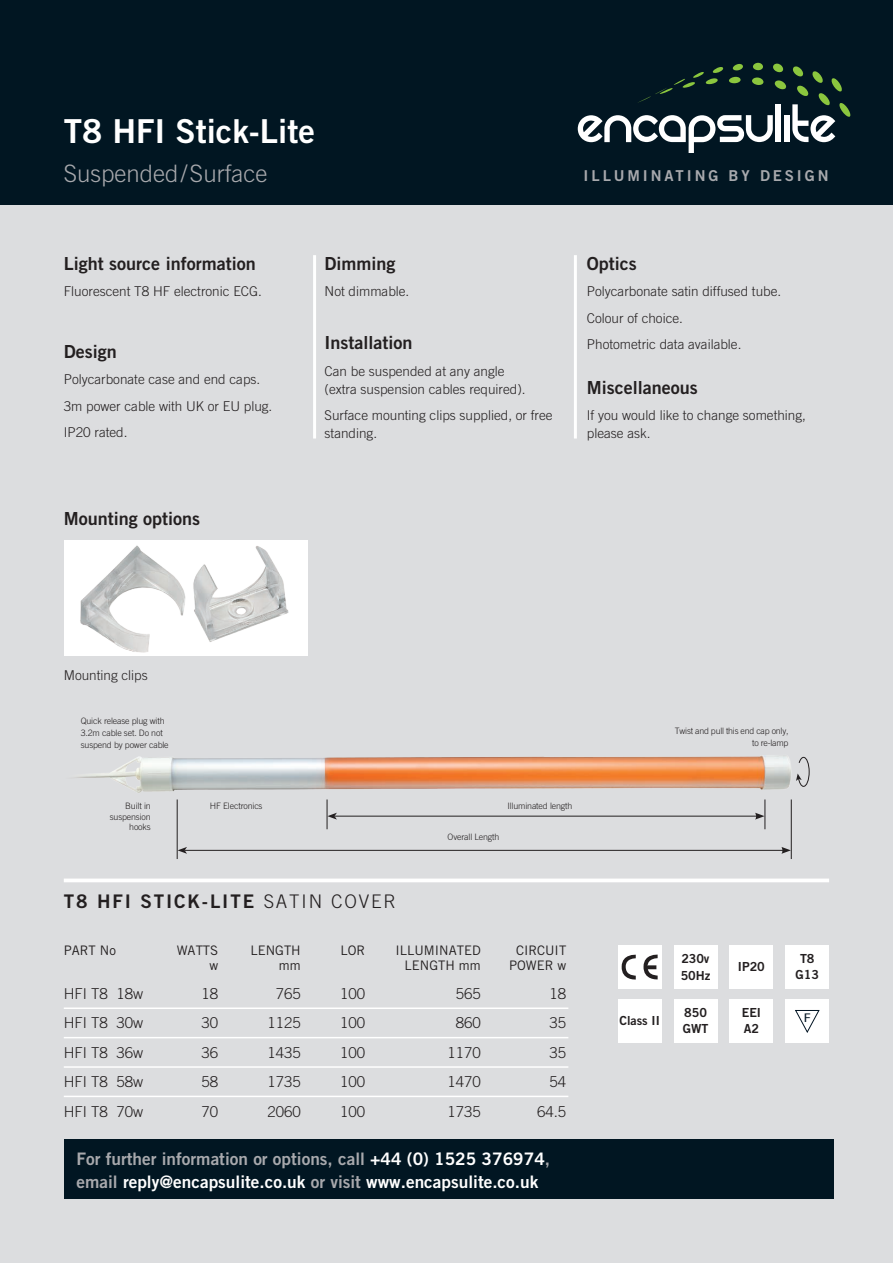
<style>
.page{position:relative;width:893px;height:1263px;background:#dcdddf}
.page>*{position:absolute;margin:0;border:0;box-sizing:border-box;transform-origin:0 0}
.t1{font:33px "Trade Gothic Bold Two";color:#fff}
.t2{font:300 24px "Trade Gothic";color:#a8a9ad}
.t3{font:18.75px "Trade Gothic Bold Two";letter-spacing:.1em;color:#231f20}
.t4{font:18px "Trade Gothic Bold Two";color:#231f20}
.t5{font:17.25px/22.5px "Trade Gothic Bold Two";color:#fff}
.t6{font:300 15px "Trade Gothic";color:#231f20}
.t7{font:15px "Trade Gothic Bold Two";letter-spacing:.19em;color:#a8a9ad}
.t8{font:300 13.5px/26.5px "Trade Gothic";color:#231f20}
.t9{font:13.2px "Trade Gothic";color:#231f20}
.t10{font:12.75px "Myriad Pro";color:#001322;scale:1.16 1}
.t11{font:12.45px/16px "Trade Gothic Bold Two";color:#231f20}
.t12{font:300 8.85px/11.7px "Trade Gothic";letter-spacing:-.015em;color:#231f20;text-align:right}
.s1{font-family:"Trade Gothic";font-weight:300}
.s2{color:#a8a9ad}
</style>
<div class="page">
<div style="left:0;top:0;width:893px;height:204px;background:#011622"></div>
<div style="left:64px;top:540px;width:244px;height:116px;background:#fff"></div>
<img style="left:193px;top:546px;width:96px;height:96px">
<img style="left:80px;top:545px;width:106px;height:108px">
<svg style="left:578px;top:115px;width:195px;height:38px"></svg>
<div style="left:776px;top:104px;width:5px;height:38px;background:#fff"></div>
<div style="left:784px;top:115px;width:5px;height:27px;background:#fff"></div>
<div style="left:753px;top:63px;width:10px;height:7px;background:#8bc63e;border-radius:50%"></div>
<svg style="left:773px;top:63px;width:10px;height:10px"></svg>
<svg style="left:638px;top:64px;width:105px;height:39px"></svg>
<div style="left:752px;top:77px;width:11px;height:8px;background:#8bc63e;border-radius:50%"></div>
<svg style="left:775px;top:80px;width:11px;height:10px"></svg>
<svg style="left:792px;top:66px;width:59px;height:76px"></svg>
<div style="left:64px;top:1140px;width:769px;height:59px;background:#011622"></div>
<div style="left:618px;top:945px;width:43px;height:44px;background:#fff"></div>
<svg style="left:621px;top:954px;width:15px;height:26px"></svg>
<svg style="left:643px;top:954px;width:15px;height:26px"></svg>
<div style="left:674px;top:945px;width:43px;height:44px;background:#fff"></div>
<div style="left:785px;top:945px;width:44px;height:44px;background:#fff"></div>
<div style="left:618px;top:999px;width:43px;height:43px;background:#fff"></div>
<div style="left:674px;top:999px;width:43px;height:43px;background:#fff"></div>
<div style="left:729px;top:999px;width:44px;height:43px;background:#fff"></div>
<div style="left:730px;top:945px;width:43px;height:44px;background:#fff"></div>
<hr style="left:64px;top:1007px;width:504px;height:2px;background:#fff">
<hr style="left:64px;top:1037px;width:504px;height:1px;background:#fff">
<hr style="left:64px;top:1066px;width:504px;height:2px;background:#fff">
<hr style="left:64px;top:1096px;width:504px;height:1px;background:#fff">
<svg style="left:64px;top:878px;width:765px;height:4px;fill:#fff"></svg>
<hr style="left:313px;top:255px;width:3px;height:183px;background:#fff">
<hr style="left:574px;top:255px;width:3px;height:183px;background:#fff">
<div style="left:785px;top:999px;width:44px;height:43px;background:#fff"></div>
<svg style="left:795px;top:1010px;width:25px;height:23px"></svg>
<img style="left:75px;top:755px;width:729px;height:38px">
<svg style="left:796px;top:757px;width:14px;height:30px"></svg>
<hr style="left:177px;top:799px;width:1px;height:60px;background:#231f20">
<hr style="left:327px;top:799px;width:1px;height:30px;background:#231f20">
<hr style="left:765px;top:799px;width:1px;height:30px;background:#231f20">
<hr style="left:791px;top:799px;width:1px;height:60px;background:#231f20">
<hr style="left:334px;top:816px;width:423px;height:1px;background:#231f20">
<svg style="left:327px;top:813px;width:10px;height:6px"></svg>
<svg style="left:755px;top:813px;width:10px;height:6px"></svg>
<hr style="left:185px;top:850px;width:599px;height:1px;background:#231f20">
<svg style="left:178px;top:847px;width:9px;height:7px"></svg>
<svg style="left:781px;top:847px;width:10px;height:7px"></svg>
<h1 class="t1" style="left:64px;top:110px;width:253px">T8 HFI Stick-Lite</h1>
<h2 class="t2" style="left:64px;top:159px;width:205px">Suspended/Surface</h2>
<h3 class="t4" style="left:64px;top:252px;width:193px">Light source information</h3>
<p class="t8" style="left:64px;top:278px;width:200px">Fluorescent T8 HF electronic ECG.</p>
<h3 class="t4" style="left:64px;top:340px;width:55px">Design</h3>
<p class="t8" style="left:64px;top:366px;width:210px">Polycarbonate case and end caps.<br>3m power cable with UK or EU plug.<br>IP20 rated.</p>
<h3 class="t4" style="left:325px;top:252px;width:73px">Dimming</h3>
<p class="t8" style="left:325px;top:278px;width:86px">Not dimmable.</p>
<h3 class="t4" style="left:325px;top:332px;width:90px">Installation</h3>
<p class="t8" style="left:325px;top:362px;width:203px;line-height:18px">Can be suspended at any angle (extra suspension cables required).</p>
<p class="t8" style="left:325px;top:406px;width:230px;line-height:18px">Surface mounting clips supplied, or free standing.</p>
<h3 class="t4" style="left:64px;top:507px;width:138px">Mounting options</h3>
<p class="t7" style="left:584px;top:167px;width:246px">ILLUMINATING BY DESIGN</p>
<h3 class="t4" style="left:587px;top:252px;width:52px">Optics</h3>
<p class="t8" style="left:587px;top:278px;width:196px">Polycarbonate satin diffused tube.<br>Colour of choice.<br>Photometric data available.</p>
<h3 class="t4" style="left:587px;top:376px;width:113px">Miscellaneous</h3>
<p class="t8" style="left:587px;top:406px;width:221px;line-height:18px">If you would like to change something, please ask.</p>
<p class="t8" style="left:64px;top:662px;width:86px">Mounting clips</p>
<p class="t12" style="left:81px;top:715px;width:89px;text-align:left">Quick release plug with<br>3.2m cable set. Do not suspend by power cable</p>
<p class="t12" style="left:110px;top:801px;width:42px;line-height:10.5px">Built in suspension hooks</p>
<p class="t12" style="left:210px;top:800px;width:54px">HF Electronics</p>
<p class="t12" style="left:448px;top:831px;width:53px">Overall Length</p>
<p class="t12" style="left:507px;top:800px;width:66px">Illuminated length</p>
<h3 class="t3" style="left:64px;top:889px;width:334px">T8 HFI STICK-LITE <span class="s1">SATIN COVER</span></h3>
<p class="t9" style="left:64px;top:942px;width:54px">PART No</p>
<p class="t9" style="left:177px;top:942px;width:43px">WATTS</p>
<p class="t9" style="left:250px;top:942px;width:52px">LENGTH</p>
<p class="t9" style="left:340px;top:942px;width:26px">LOR</p>
<p class="t9" style="left:395px;top:942px;width:87px">ILLUMINATED</p>
<p class="t9" style="left:516px;top:942px;width:52px">CIRCUIT</p>
<p class="t9" style="left:210px;top:957px;width:10px">w</p>
<p class="t9" style="left:279px;top:957px;width:23px">mm</p>
<p class="t9" style="left:405px;top:957px;width:78px">LENGTH mm</p>
<p class="t9" style="left:509px;top:957px;width:59px">POWER w</p>
<p class="t6" style="left:64px;top:985px;width:81px">HFI T8 18w</p>
<p class="t6" style="left:202px;top:985px;width:18px">18</p>
<p class="t6" style="left:276px;top:985px;width:27px">765</p>
<p class="t6" style="left:340px;top:985px;width:27px">100</p>
<p class="t6" style="left:456px;top:985px;width:27px">565</p>
<p class="t6" style="left:550px;top:985px;width:18px">18</p>
<p class="t6" style="left:64px;top:1014px;width:81px">HFI T8 30w</p>
<p class="t6" style="left:202px;top:1014px;width:18px">30</p>
<p class="t6" style="left:267px;top:1014px;width:35px">1125</p>
<p class="t6" style="left:340px;top:1014px;width:27px">100</p>
<p class="t6" style="left:456px;top:1014px;width:27px">860</p>
<p class="t6" style="left:550px;top:1014px;width:18px">35</p>
<p class="t6" style="left:64px;top:1043px;width:81px">HFI T8 36w</p>
<p class="t6" style="left:202px;top:1043px;width:18px">36</p>
<p class="t6" style="left:267px;top:1043px;width:35px">1435</p>
<p class="t6" style="left:340px;top:1043px;width:27px">100</p>
<p class="t6" style="left:447px;top:1043px;width:35px">1170</p>
<p class="t6" style="left:550px;top:1043px;width:18px">35</p>
<p class="t6" style="left:64px;top:1073px;width:81px">HFI T8 58w</p>
<p class="t6" style="left:202px;top:1073px;width:18px">58</p>
<p class="t6" style="left:267px;top:1073px;width:35px">1735</p>
<p class="t6" style="left:340px;top:1073px;width:27px">100</p>
<p class="t6" style="left:447px;top:1073px;width:35px">1470</p>
<p class="t6" style="left:550px;top:1073px;width:18px">54</p>
<p class="t6" style="left:64px;top:1102px;width:81px">HFI T8 70w</p>
<p class="t6" style="left:202px;top:1102px;width:18px">70</p>
<p class="t6" style="left:267px;top:1102px;width:35px">2060</p>
<p class="t6" style="left:340px;top:1102px;width:27px">100</p>
<p class="t6" style="left:447px;top:1102px;width:35px">1735</p>
<p class="t6" style="left:537px;top:1102px;width:31px">64.5</p>
<p class="t5" style="left:77px;top:1147px;width:475px"><span class="s2">For further information or options, call</span> +44 (0) 1525 376974<span class="s2">, email</span> reply@encapsulite.co.uk <span class="s2">or visit</span> www.encapsulite.co.uk</p>
<p class="t12" style="left:675px;top:725px;width:115px">Twist and pull this end cap only, to re-lamp</p>
<p class="t11" style="left:681px;top:950px;width:31px;line-height:16.5px">230v<br>50Hz</p>
<p class="t11" style="left:795px;top:951px;width:25px;text-align:center">T8<br>G13</p>
<p class="t11" style="left:738px;top:959px;width:29px">IP20</p>
<p class="t11" style="left:619px;top:1012px;width:42px">Class II</p>
<p class="t11" style="left:683px;top:1004px;width:27px">850<br>GWT</p>
<p class="t11" style="left:742px;top:1004px;width:21px">EEI<br>A2</p>
<p class="t10" style="left:804px;top:1010px;width:8px">F</p>
</div>
